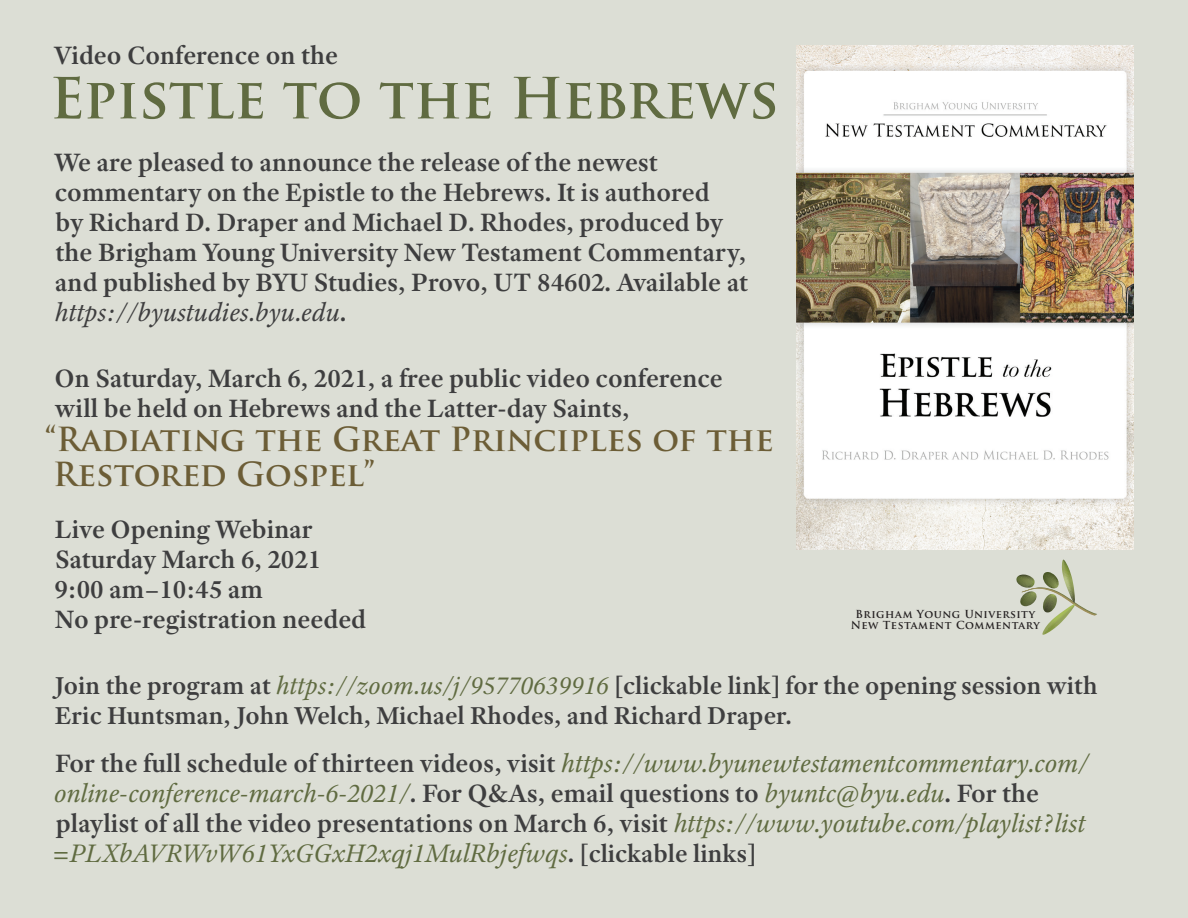
<style>
.page{position:relative;width:1188px;height:918px;background:#dcded5}
.page>*{position:absolute;margin:0;border:0;box-sizing:border-box;transform-origin:0 0}
.t1{font:700 55.2px "Trajan Pro";color:#606b41}
.t2{font:700 32.4px/34.5px "Trajan Pro";color:#6c5d36}
.t3{font:600 27px/30px "Adobe Text Pro";color:#3e3e3f}
.t4{font:italic 27px/30px "Adobe Text Pro";color:#606b41}
.t5{font:600 26.25px/30px "Adobe Text Pro";color:#3e3e3f}
.t6{font:700 10.8px/11.9px "Trajan Pro";letter-spacing:.05em;color:#231f20;text-align:center}
.s1{font-weight:400;font-style:italic}
.s2{font-weight:400;font-style:italic;color:#606b41}
.s3{font-weight:600;font-style:normal;color:#3e3e3f}
.s4{font-weight:600;font-style:normal;font-size:26.25px;color:#3e3e3f}
</style>
<div class="page">
<svg style="left:1016px;top:560px;width:81px;height:75px"></svg>
<img style="left:796px;top:46px;width:338px;height:504px">
<p class="t3" style="left:54px;top:40px;width:286px">Video Conference on the</p>
<h1 class="t1" style="left:50px;top:64px;width:730px">Epistle to the Hebrews</h1>
<p class="t3" style="left:54px;top:147px;width:695px">We are pleased to announce the release of the newest commentary on the Epistle to the Hebrews. It is authored<br>by Richard D. Draper and Michael D. Rhodes, produced by the Brigham Young University New Testament Commentary, and published by BYU Studies, Provo, UT 84602. Available at <span class="s1">https://byustudies.byu.edu</span>.</p>
<p class="t3" style="left:54px;top:363px;width:670px">On Saturday, March 6, 2021, a free public video conference will be held on Hebrews and the Latter-day Saints,</p>
<p class="t2" style="left:45px;top:423px;width:730px">“Radiating the Great Principles of the<br>Restored Gospel”</p>
<p class="t3" style="left:55px;top:514px;width:313px">Live Opening Webinar<br>Saturday March 6, 2021<br>9:00 am–10:45 am<br>No pre-registration needed</p>
<p class="t6" style="left:851px;top:608px;width:190px">Brigham Young University<br>New Testament Commentary</p>
<p class="t5" style="left:54px;top:670px;width:1045px">Join the program at <span class="s2">https://zoom.us/j/95770639916</span> [clickable link] for the opening session with<br>Eric Huntsman, John Welch, Michael Rhodes, and Richard Draper.</p>
<p class="t4" style="left:53px;top:748px;width:1038px"><span class="s3">For the full schedule of thirteen videos, visit</span> https://www.byunewtestamentcommentary.com/ online-conference-march-6-2021/<span class="s3">. For Q&amp;As, email questions to</span> byuntc@byu.edu<span class="s3">. For the playlist of all the video presentations on March 6, visit</span> https://www.youtube.com/playlist?list =PLXbAVRWvW61YxGGxH2xqj1MulRbjefwqs<span class="s4">. [clickable links]</span></p>
</div>
